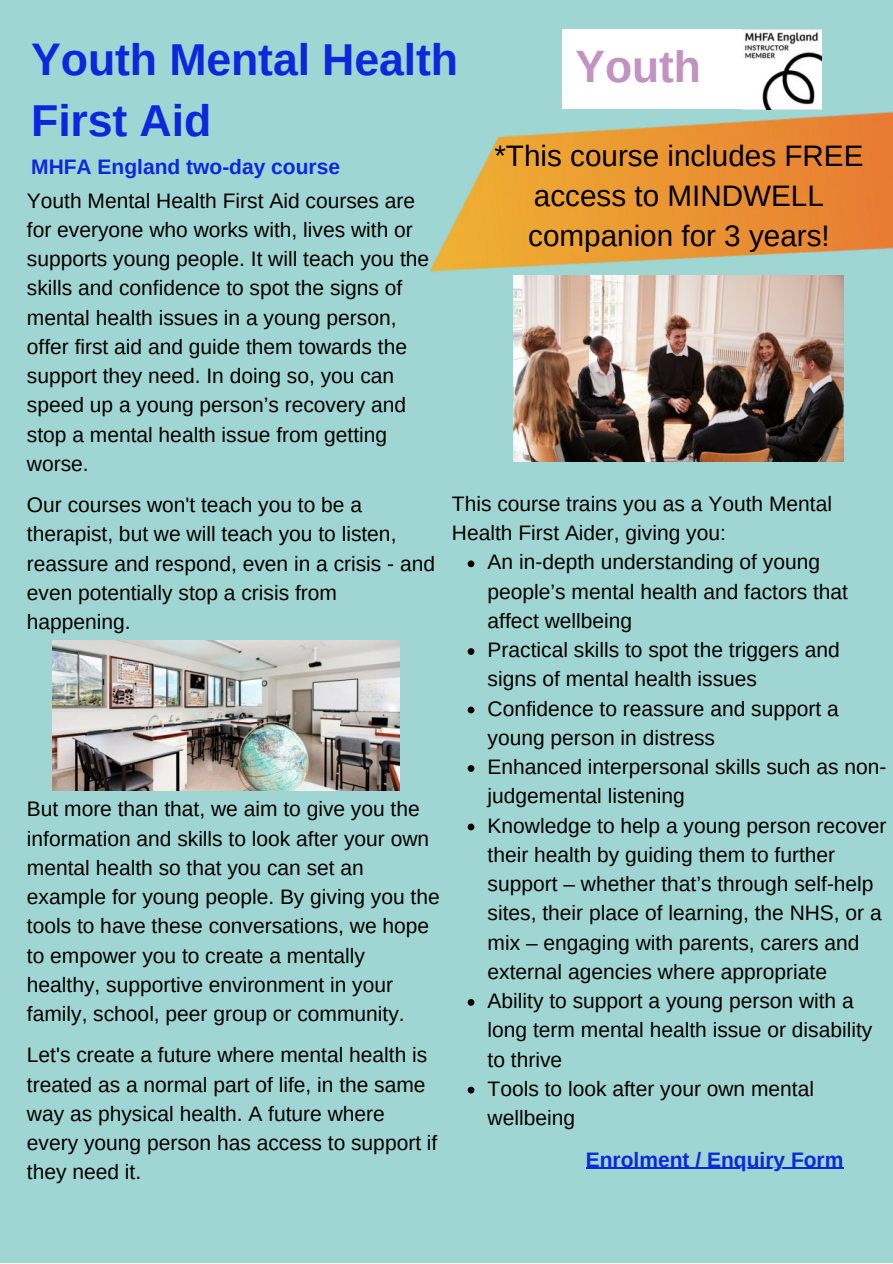
<style>
.page{position:relative;width:893px;height:1264px;background:#fff}
.page>*{position:absolute;margin:0;border:0;box-sizing:border-box;transform-origin:0 0}
.t1{font:700 44.7px/61.7px "Arimo";letter-spacing:-.005em;color:#0e27dc}
.t2{font:700 44.4px "Arimo";color:#c292c1}
.t3{font:29.7px/40.3px "Arimo";color:#000;text-align:center}
.t4{font:21px/29.2px "Arimo";color:#000}
.t5{font:700 21px "Arimo";color:#0e27dc}
</style>
<div class="page">
<div style="left:0;top:0;width:892px;height:1262px;background:#9fd6d3"></div>
<img style="left:430px;top:33px;width:462px;height:298px">
<img style="left:514px;top:276px;width:329px;height:185px">
<img style="left:52px;top:641px;width:348px;height:149px">
<hr style="left:585px;top:1167px;width:258px;height:1px;background:#0e27dc">
<svg style="left:467px;top:560px;width:7px;height:7px"></svg>
<svg style="left:467px;top:648px;width:7px;height:7px"></svg>
<svg style="left:467px;top:706px;width:7px;height:7px"></svg>
<svg style="left:467px;top:765px;width:7px;height:6px"></svg>
<svg style="left:467px;top:823px;width:7px;height:7px"></svg>
<svg style="left:467px;top:999px;width:7px;height:6px"></svg>
<svg style="left:467px;top:1086px;width:7px;height:7px"></svg>
<div style="left:562px;top:29px;width:179px;height:80px;background:#fff"></div>
<img style="left:741px;top:29px;width:80px;height:80px">
<p class="t1" style="left:31px;top:28px;width:428px">Youth Mental Health<br>First Aid</p>
<p class="t2" style="left:575px;top:42px;width:127px">Youth</p>
<p class="t5" style="left:31px;top:155px;width:310px">MHFA England two-day course</p>
<p class="t4" style="left:27px;top:186px;width:404px">Youth Mental Health First Aid courses are for everyone who works with, lives with or supports young people. It will teach you the skills and confidence to spot the signs of mental health issues in a young person, offer first aid and guide them towards the support they need. In doing so, you can speed up a young person’s recovery and stop a mental health issue from getting worse.</p>
<p class="t4" style="left:27px;top:490px;width:409px">Our courses won't teach you to be a therapist, but we will teach you to listen, reassure and respond, even in a crisis - and even potentially stop a crisis from happening.</p>
<p class="t4" style="left:27px;top:794px;width:414px">But more than that, we aim to give you the information and skills to look after your own mental health so that you can set an example for young people. By giving you the tools to have these conversations, we hope to empower you to create a mentally healthy, supportive environment in your family, school, peer group or community.</p>
<p class="t4" style="left:27px;top:1040px;width:412px">Let's create a future where mental health is treated as a normal part of life, in the same way as physical health. A future where every young person has access to support if they need it.</p>
<p class="t3" style="left:494px;top:135px;width:370px">*This course includes FREE access to MINDWELL companion for 3 years!</p>
<p class="t4" style="left:452px;top:489px;width:381px">This course trains you as a Youth Mental<br>Health First Aider, giving you:</p>
<p class="t4" style="left:487px;top:547px;width:362px">An in-depth understanding of young people’s mental health and factors that affect wellbeing</p>
<p class="t4" style="left:487px;top:635px;width:353px">Practical skills to spot the triggers and signs of mental health issues</p>
<p class="t4" style="left:487px;top:693px;width:352px">Confidence to reassure and support a young person in distress</p>
<p class="t4" style="left:487px;top:752px;width:400px">Enhanced interpersonal skills such as non&shy;judgemental listening</p>
<p class="t4" style="left:487px;top:810px;width:400px">Knowledge to help a young person recover their health by guiding them to further support – whether that’s through self-help sites, their place of learning, the NHS, or a mix – engaging with parents, carers and external agencies where appropriate</p>
<p class="t4" style="left:487px;top:986px;width:386px">Ability to support a young person with a long term mental health issue or disability to thrive</p>
<p class="t4" style="left:487px;top:1073px;width:328px">Tools to look after your own mental wellbeing</p>
<p class="t5" style="left:585px;top:1147px;width:259px">Enrolment / Enquiry Form</p>
</div>
